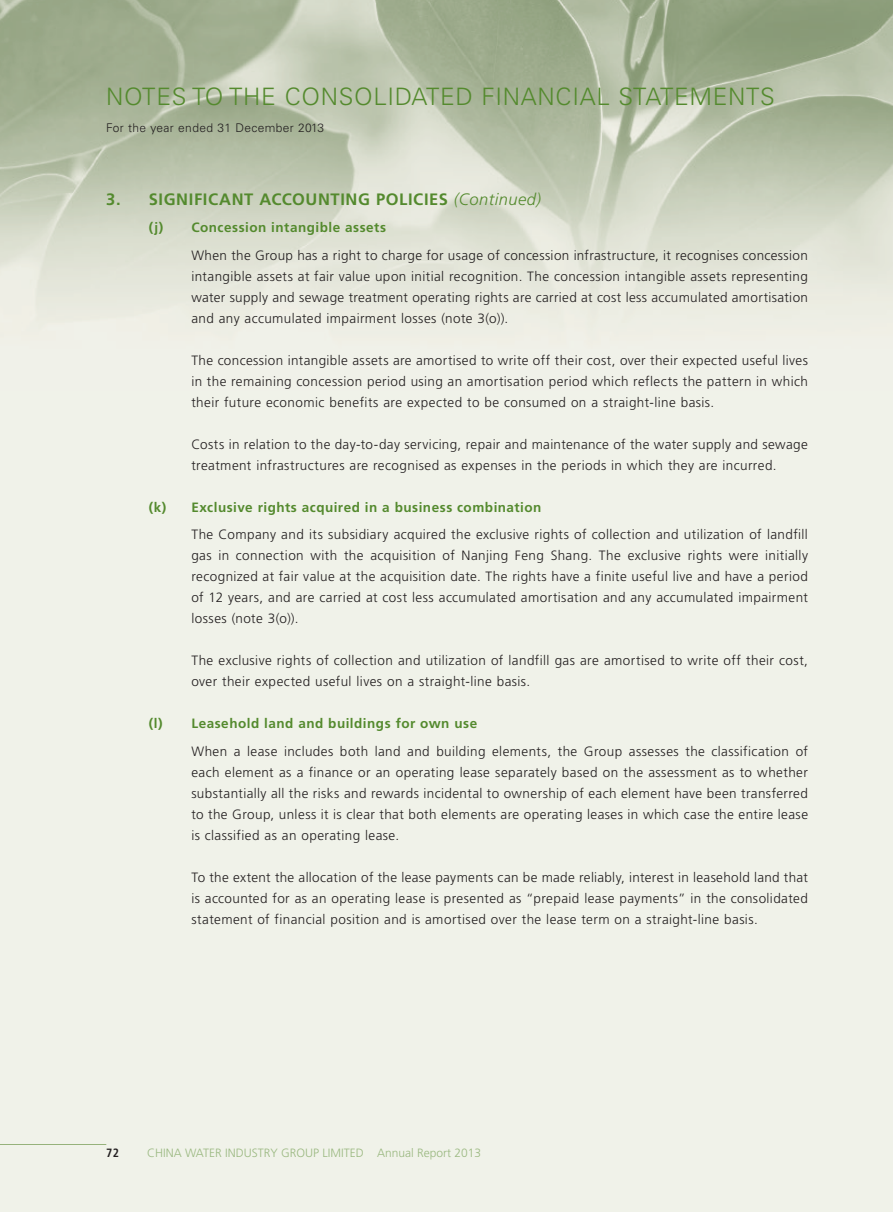
<style>
.page{position:relative;width:893px;height:1212px;background:#fff}
.page>*{position:absolute;margin:0;border:0;box-sizing:border-box;transform-origin:0 0}
.t1{font:300 24px "Univers LT Std";letter-spacing:.03em;color:#548a2e}
.t2{font:700 16.5px "Frutiger LT Std";letter-spacing:.035em;color:#548a2e}
.t3{font:300 13.5px/21px "Frutiger LT Std";letter-spacing:.03em;color:#231f20;text-align:justify}
.t4{font:700 13.5px "Frutiger LT Std";letter-spacing:.035em;color:#548a2e}
.t5{font:300 12px "Frutiger LT Std";color:#9ab880}
.t6{font:300 12px "Univers LT Std";letter-spacing:.03em;color:#231f20}
.t7{font:700 condensed 12px "Frutiger LT Std";color:#231f20}
.s1{font-weight:300;font-style:italic}
</style>
<div class="page">
<div style="left:0;top:391px;width:893px;height:821px;background:#f0f2e9"></div>
<img style="left:0;top:0;width:893px;height:391px">
<hr style="left:0;top:1144px;width:106px;height:1px;background:#9ab880">
<h1 class="t1" style="left:106px;top:82px;width:17px">NOTES</h1>
<h1 class="t1" style="left:192px;top:82px;width:54px">TO THE</h1>
<h1 class="t1" style="left:285px;top:82px;width:35px">CONSO</h1>
<h1 class="t1" style="left:373px;top:82px;width:356px">LIDATED FINANCIAL STATEMENTS</h1>
<p class="t6" style="left:106px;top:120px;width:219px">For the year ended 31 December 2013</p>
<p class="t2" style="left:106px;top:190px;width:436px">3. SIGNIFICANT ACCOUNTING POLICIES <span class="s1">(Continued)</span></p>
<p class="t4" style="left:149px;top:220px;width:239px">(j) Concession intangible assets</p>
<p class="t3" style="left:191px;top:245px;width:618px">When the Group has a right to charge for usage of concession infrastructure, it recognises concession intangible assets at fair value upon initial recognition. The concession intangible assets representing water supply and sewage treatment operating rights are carried at cost less accumulated amortisation and any accumulated impairment losses (note 3(o)).</p>
<p class="t3" style="left:191px;top:350px;width:618px">The concession intangible assets are amortised to write off their cost, over their expected useful lives in the remaining concession period using an amortisation period which reflects the pattern in which their future economic benefits are expected to be consumed on a straight-line basis.</p>
<p class="t3" style="left:191px;top:434px;width:618px">Costs in relation to the day-to-day servicing, repair and maintenance of the water supply and sewage treatment infrastructures are recognised as expenses in the periods in which they are incurred.</p>
<p class="t4" style="left:149px;top:499px;width:394px">(k) Exclusive rights acquired in a business combination</p>
<p class="t3" style="left:191px;top:524px;width:618px">The Company and its subsidiary acquired the exclusive rights of collection and utilization of landfill gas in connection with the acquisition of Nanjing Feng Shang. The exclusive rights were initially recognized at fair value at the acquisition date. The rights have a finite useful live and have a period of 12 years, and are carried at cost less accumulated amortisation and any accumulated impairment losses (note 3(o)).</p>
<p class="t3" style="left:191px;top:650px;width:618px">The exclusive rights of collection and utilization of landfill gas are amortised to write off their cost, over their expected useful lives on a straight-line basis.</p>
<p class="t4" style="left:149px;top:716px;width:330px">(l) Leasehold land and buildings for own use</p>
<p class="t3" style="left:191px;top:741px;width:618px">When a lease includes both land and building elements, the Group assesses the classification of each element as a finance or an operating lease separately based on the assessment as to whether substantially all the risks and rewards incidental to ownership of each element have been transferred to the Group, unless it is clear that both elements are operating leases in which case the entire lease is classified as an operating lease.</p>
<p class="t3" style="left:191px;top:867px;width:618px">To the extent the allocation of the lease payments can be made reliably, interest in leasehold land that is accounted for as an operating lease is presented as “prepaid lease payments” in the consolidated statement of financial position and is amortised over the lease term on a straight-line basis.</p>
<p class="t7" style="left:106px;top:1145px;width:14px">72</p>
<p class="t5" style="left:147px;top:1146px;width:335px">China Water Industry Group Limited Annual Report 2013</p>
</div>
